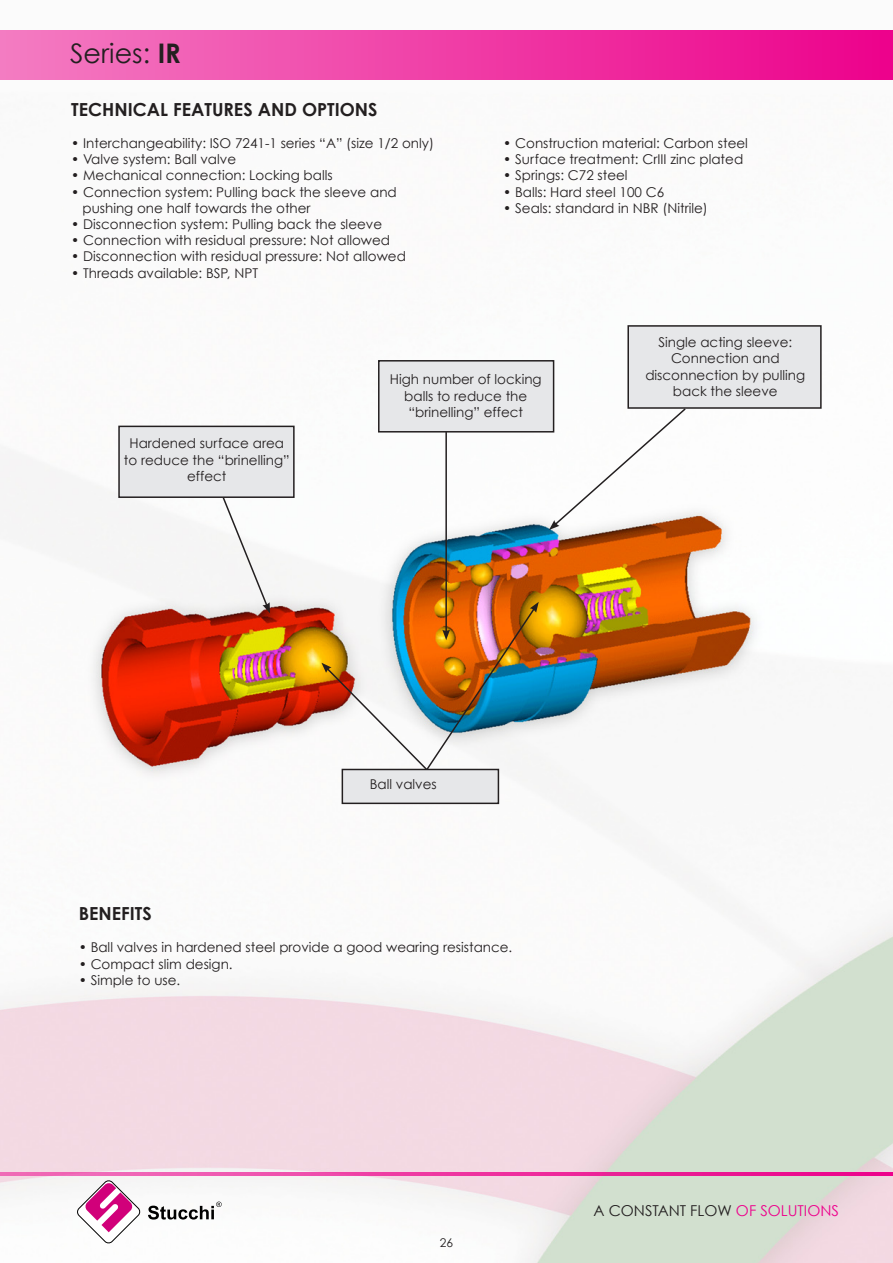
<style>
.page{position:relative;width:893px;height:1263px;background:#fff}
.page>*{position:absolute;margin:0;border:0;box-sizing:border-box;transform-origin:0 0}
.t1{font:27px "Century Gothic";color:#231f20}
.t2{font:700 18px "Century Gothic";color:#231f20}
.t3{font:15px "Century Gothic";color:#231f20}
.t4{font:13.5px/16.2px "Century Gothic";color:#231f20;text-align:center}
.t5{font:12px "Century Gothic";color:#231f20}
.s1{font-weight:700}
.s2{color:#ed028c}
</style>
<div class="page">
<img style="left:0;top:360px;width:893px;height:903px">
<div style="left:378px;top:360px;width:176px;height:72px;background:#e6e7e9;border:2px solid #231f20"></div>
<div style="left:627px;top:325px;width:195px;height:84px;background:#e6e7e9;border:2px solid #231f20"></div>
<svg style="left:549px;top:407px;width:138px;height:123px"></svg>
<div style="left:0;top:30px;width:893px;height:50px;background:linear-gradient(to right,#f37cc2,#ed018b)"></div>
<svg style="left:77px;top:1179px;width:64px;height:65px"></svg>
<svg style="left:148px;top:1201px;width:74px;height:18px"></svg>
<hr style="left:0;top:1173px;width:893px;height:3px;background:#ed028c">
<div style="left:118px;top:426px;width:177px;height:72px;background:#e6e7e9;border:2px solid #231f20"></div>
<svg style="left:221px;top:496px;width:49px;height:117px"></svg>
<hr style="left:445px;top:432px;width:2px;height:200px;background:#231f20">
<div style="left:342px;top:769px;width:157px;height:35px;background:#e6e7e9;border:2px solid #231f20"></div>
<svg style="left:321px;top:602px;width:218px;height:170px"></svg>
<h1 class="t1" style="left:70px;top:37px;width:112px">Series: <span class="s1">IR</span></h1>
<h2 class="t2" style="left:71px;top:98px;width:308px">TECHNICAL FEATURES AND OPTIONS</h2>
<p class="t4" style="left:71px;top:135px;width:364px">• Interchangeability: ISO 7241-1 series “A” (size 1/2 only)</p>
<p class="t4" style="left:503px;top:135px;width:246px">• Construction material: Carbon steel</p>
<p class="t4" style="left:71px;top:151px;width:166px">• Valve system: Ball valve</p>
<p class="t4" style="left:503px;top:151px;width:241px">• Surface treatment: CrIII zinc plated</p>
<p class="t4" style="left:71px;top:167px;width:263px">• Mechanical connection: Locking balls</p>
<p class="t4" style="left:503px;top:167px;width:126px">• Springs: C72 steel</p>
<p class="t4" style="left:71px;top:183px;width:327px">• Connection system: Pulling back the sleeve and</p>
<p class="t4" style="left:503px;top:183px;width:162px">• Balls: Hard steel 100 C6</p>
<p class="t4" style="left:82px;top:200px;width:230px">pushing one half towards the other</p>
<p class="t4" style="left:503px;top:200px;width:206px">• Seals: standard in NBR (Nitrile)</p>
<p class="t4" style="left:71px;top:216px;width:312px">• Disconnection system: Pulling back the sleeve</p>
<p class="t4" style="left:71px;top:232px;width:320px">• Connection with residual pressure: Not allowed</p>
<p class="t4" style="left:71px;top:248px;width:336px">• Disconnection with residual pressure: Not allowed</p>
<p class="t4" style="left:71px;top:264px;width:188px">• Threads available: BSP, NPT</p>
<p class="t4" style="left:124px;top:435px;width:167px">Hardened surface area to reduce the “brinelling” effect</p>
<p class="t4" style="left:390px;top:371px;width:153px">High number of locking balls to reduce the “brinelling” effect</p>
<p class="t4" style="left:645px;top:334px;width:161px">Single acting sleeve:<br>Connection and disconnection by pulling back the sleeve</p>
<p class="t4" style="left:370px;top:776px;width:69px">Ball valves</p>
<h2 class="t2" style="left:79px;top:902px;width:75px">BENEFITS</h2>
<p class="t4" style="left:79px;top:939px;width:435px">• Ball valves in hardened steel provide a good wearing resistance.</p>
<p class="t4" style="left:79px;top:955px;width:155px">• Compact slim design.</p>
<p class="t4" style="left:79px;top:972px;width:103px">• Simple to use.</p>
<p class="t5" style="left:440px;top:1235px;width:15px">26</p>
<p class="t3" style="left:593px;top:1201px;width:247px">A CONSTANT FLOW <span class="s2">OF SOLUTIONS</span></p>
</div>
